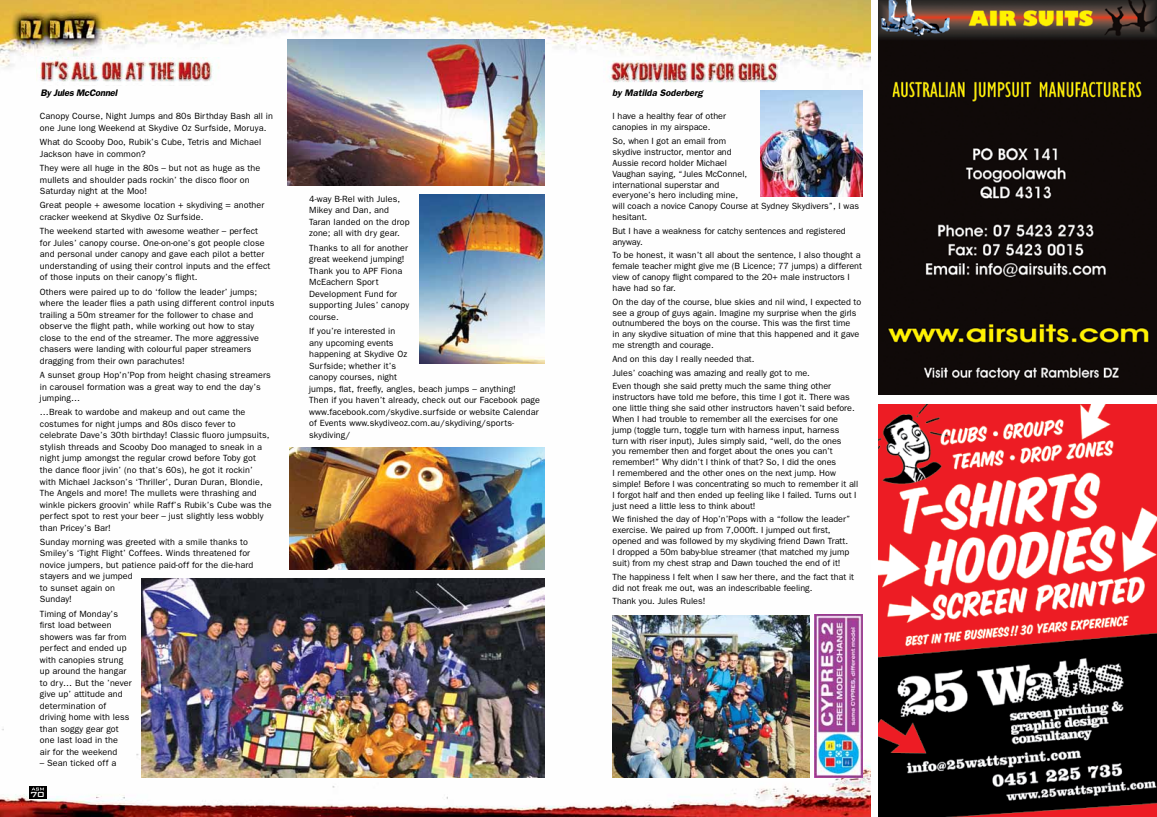
<style>
.page{position:relative;width:1157px;height:817px;background:#fff}
.page>*{position:absolute;margin:0;border:0;box-sizing:border-box;transform-origin:0 0}
.t1{font:500 9.8px "Bank Gothic";color:#fff}
.t2{font:italic 600 9.5px "Franklin Gothic";color:#000}
.t3{font:italic 600 9.5px "Franklin Gothic";letter-spacing:-.025em;color:#000}
.t4{font:9px/11.5px "Franklin Gothic";letter-spacing:.01em;color:#000}
</style>
<div class="page">
<img style="left:0;top:0;width:870px;height:816px">
<img style="left:36px;top:57px;width:210px;height:28px">
<img style="left:420px;top:194px;width:124px;height:169px">
<img style="left:141px;top:578px;width:403px;height:199px">
<img style="left:289px;top:447px;width:255px;height:122px">
<img style="left:288px;top:40px;width:256px;height:146px">
<img style="left:603px;top:60px;width:177px;height:28px">
<img style="left:612px;top:615px;width:197px;height:162px">
<img style="left:760px;top:91px;width:102px;height:106px">
<img style="left:878px;top:404px;width:279px;height:412px">
<img style="left:878px;top:0;width:279px;height:394px">
<img style="left:814px;top:614px;width:48px;height:163px">
<div style="left:29px;top:785px;width:17px;height:13px;background:#000"></div>
<svg style="left:32px;top:787px;width:12px;height:3px"></svg>
<p class="t3" style="left:40px;top:87px;width:78px">By Jules McConnel</p>
<p class="t2" style="left:612px;top:87px;width:92px">by Matilda Soderberg</p>
<p class="t4" style="left:612px;top:110px;width:115px;line-height:11px">I have a healthy fear of other canopies in my airspace.</p>
<p class="t4" style="left:612px;top:135px;width:248px;line-height:10.9px">So, when I got an email from<br>skydive instructor, mentor and<br>Aussie record holder Michael<br>Vaughan saying, “Jules McConnel,<br>international superstar and<br>everyone’s hero including mine,<br>will coach a novice Canopy Course at Sydney Skydivers”, I was hesitant.</p>
<p class="t4" style="left:612px;top:225px;width:235px;line-height:10.9px">But I have a weakness for catchy sentences and registered anyway.</p>
<p class="t4" style="left:612px;top:250px;width:251px;line-height:10.9px">To be honest, it wasn’t all about the sentence, I also thought a female teacher might give me (B Licence; 77 jumps) a different view of canopy flight compared to the 20+ male instructors I have had so far.</p>
<p class="t4" style="left:612px;top:296px;width:250px;line-height:10.9px">On the day of the course, blue skies and nil wind, I expected to see a group of guys again. Imagine my surprise when the girls outnumbered the boys on the course. This was the first time<br>in any skydive situation of mine that this happened and it gave me strength and courage.</p>
<p class="t4" style="left:612px;top:352px;width:220px;line-height:13.7px">And on this day I really needed that.<br>Jules’ coaching was amazing and really got to me.<br>Even though she said pretty much the same thing other</p>
<p class="t4" style="left:612px;top:391px;width:247px;line-height:10.9px">instructors have told me before, this time I got it. There was one little thing she said other instructors haven’t said before.<br>When I had trouble to remember all the exercises for one jump (toggle turn, toggle turn with harness input, harness<br>turn with riser input), Jules simply said, “well, do the ones<br>you remember then and forget about the ones you can’t remember!” Why didn’t I think of that? So, I did the ones<br>I remembered and the other ones on the next jump. How simple! Before I was concentrating so much to remember it all I forgot half and then ended up feeling like I failed. Turns out I just need a little less to think about!</p>
<p class="t4" style="left:612px;top:513px;width:239px;line-height:10.9px">We finished the day of Hop’n’Pops with a “follow the leader” exercise. We paired up from 7,000ft. I jumped out first, opened and was followed by my skydiving friend Dawn Tratt.<br>I dropped a 50m baby-blue streamer (that matched my jump suit) from my chest strap and Dawn touched the end of it!</p>
<p class="t4" style="left:612px;top:571px;width:243px;line-height:10.9px">The happiness I felt when I saw her there, and the fact that it did not freak me out, was an indescribable feeling.</p>
<p class="t4" style="left:612px;top:595px;width:94px">Thank you. Jules Rules!</p>
<p class="t4" style="left:40px;top:110px;width:235px">Canopy Course, Night Jumps and 80s Birthday Bash all in one June long Weekend at Skydive Oz Surfside, Moruya.</p>
<p class="t4" style="left:40px;top:136px;width:223px">What do Scooby Doo, Rubik’s Cube, Tetris and Michael<br>Jackson have in common?</p>
<p class="t4" style="left:40px;top:162px;width:222px">They were all huge in the 80s – but not as huge as the mullets and shoulder pads rockin’ the disco floor on<br>Saturday night at the Moo!</p>
<p class="t4" style="left:40px;top:199px;width:226px">Great people + awesome location + skydiving = another cracker weekend at Skydive Oz Surfside.</p>
<p class="t4" style="left:40px;top:225px;width:232px">The weekend started with awesome weather – perfect for Jules’ canopy course. One-on-one’s got people close and personal under canopy and gave each pilot a better understanding of using their control inputs and the effect of those inputs on their canopy’s flight.</p>
<p class="t4" style="left:40px;top:285px;width:236px">Others were paired up to do ‘follow the leader’ jumps; where the leader flies a path using different control inputs trailing a 50m streamer for the follower to chase and observe the flight path, while working out how to stay close to the end of the streamer. The more aggressive chasers were landing with colourful paper streamers dragging from their own parachutes!</p>
<p class="t4" style="left:40px;top:369px;width:232px">A sunset group Hop’n’Pop from height chasing streamers in carousel formation was a great way to end the day’s jumping…</p>
<p class="t4" style="left:40px;top:406px;width:233px">…Break to wardobe and makeup and out came the costumes for night jumps and 80s disco fever to celebrate Dave’s 30th birthday! Classic fluoro jumpsuits, stylish threads and Scooby Doo managed to sneak in a night jump amongst the regular crowd before Toby got<br>the dance floor jivin’ (no that’s 60s), he got it rockin’<br>with Michael Jackson’s ‘Thriller’, Duran Duran, Blondie, The Angels and more! The mullets were thrashing and winkle pickers groovin’ while Raff’s Rubik’s Cube was the perfect spot to rest your beer – just slightly less wobbly than Pricey’s Bar!</p>
<p class="t4" style="left:40px;top:535px;width:215px">Sunday morning was greeted with a smile thanks to Smiley’s ‘Tight Flight’ Coffees. Winds threatened for novice jumpers, but patience paid-off for the die-hard stayers and we jumped<br>to sunset again on<br>Sunday!</p>
<p class="t4" style="left:40px;top:607px;width:93px">Timing of Monday’s first load between showers was far from perfect and ended up with canopies strung up around the hangar to dry… But the ’never give up’ attitude and determination of driving home with less than soggy gear got one last load in the<br>air for the weekend</p>
<p class="t4" style="left:40px;top:757px;width:78px">– Sean ticked off a</p>
<p class="t4" style="left:309px;top:193px;width:102px">4-way B-Rel with Jules,<br>Mikey and Dan, and<br>Taran landed on the drop zone; all with dry gear.</p>
<p class="t4" style="left:309px;top:242px;width:102px">Thanks to all for another great weekend jumping!<br>Thank you to APF Fiona<br>McEachern Sport<br>Development Fund for supporting Jules’ canopy course.</p>
<p class="t4" style="left:309px;top:325px;width:232px">If you’re interested in<br>any upcoming events<br>happening at Skydive Oz<br>Surfside; whether it’s<br>canopy courses, night<br>jumps, flat, freefly, angles, beach jumps – anything!<br>Then if you haven’t already, check out our Facebook page www.facebook.com/skydive.surfside or website Calendar of Events www.skydiveoz.com.au/skydiving/sports&shy;skydiving/</p>
<p class="t1" style="left:30px;top:786px;width:16px">70</p>
</div>
